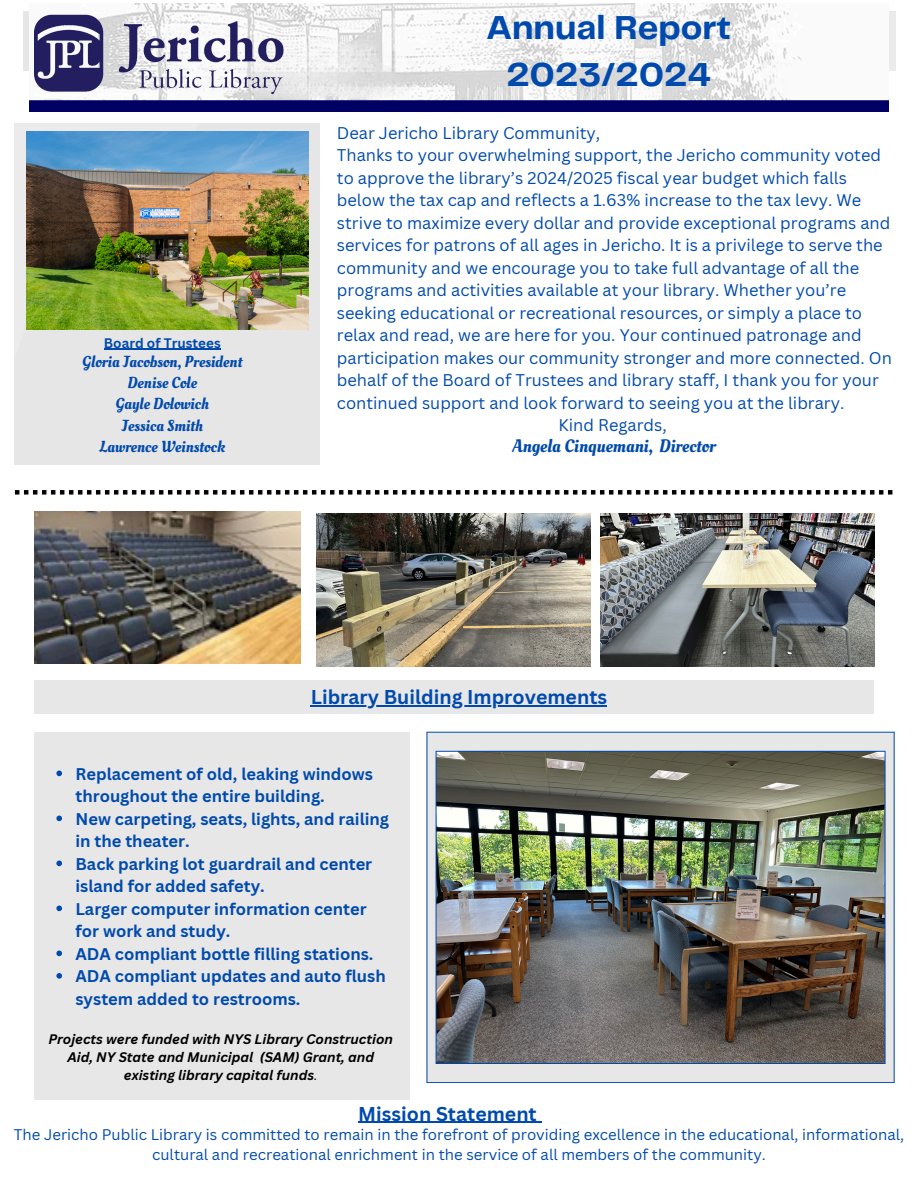
<style>
.page{position:relative;width:918px;height:1188px;background:#fff}
.page>*{position:absolute;margin:0;border:0;box-sizing:border-box;transform-origin:0 0}
.t1{font:700 34.5px/47.2px "Telegraf";color:#004aad;text-align:center}
.t2{font:700 19.5px "Canva Sans";color:#004aad}
.t3{font:18px "Oleo Script";color:#004aad}
.t4{font:16.5px "Canva Sans";color:#004aad}
.t5{font:700 16.5px/22.5px "Canva Sans";color:#004aad}
.t6{font:15.9px/21.3px "Oleo Script";color:#004aad;text-align:center}
.t7{font:15px/20.2px "Canva Sans";color:#004aad;text-align:center}
.t8{font:italic 700 13.5px/18px "Canva Sans";color:#000}
.t9{font:700 13.5px "Canva Sans";color:#004aad}
.s1{font-weight:400}
</style>
<div class="page">
<div style="left:15px;top:123px;width:305px;height:341px;background:#e6e6e6"></div>
<svg style="left:15px;top:490px;width:877px;height:5px"></svg>
<img style="left:34px;top:511px;width:266px;height:153px">
<img style="left:601px;top:513px;width:273px;height:154px">
<img style="left:317px;top:513px;width:274px;height:154px">
<div style="left:34px;top:680px;width:839px;height:33px;background:#e7e7e7"></div>
<div style="left:34px;top:732px;width:376px;height:367px;background:#e7e7e7"></div>
<img style="left:426px;top:732px;width:469px;height:351px">
<img style="left:29px;top:3px;width:860px;height:108px">
<img style="left:34px;top:11px;width:251px;height:83px">
<img style="left:26px;top:131px;width:283px;height:198px">
<hr style="left:104px;top:349px;width:117px;height:1px;background:#004aad">
<svg style="left:56px;top:771px;width:6px;height:5px"></svg>
<svg style="left:56px;top:816px;width:6px;height:5px"></svg>
<svg style="left:56px;top:861px;width:6px;height:5px"></svg>
<svg style="left:56px;top:906px;width:6px;height:5px"></svg>
<svg style="left:56px;top:951px;width:6px;height:5px"></svg>
<svg style="left:56px;top:973px;width:6px;height:6px"></svg>
<hr style="left:358px;top:1122px;width:179px;height:1px;background:#004aad">
<hr style="left:311px;top:705px;width:296px;height:1px;background:#004aad">
<p class="t9" style="left:104px;top:333px;width:118px">Board of Trustees</p>
<h3 class="t6" style="left:82px;top:351px;width:162px">Gloria Jacobson, President<br>Denise Cole<br>Gayle Dolowich<br>Jessica Smith<br>Lawrence Weinstock</h3>
<p class="t1" style="left:486px;top:6px;width:247px">Annual Report<br>2023/2024</p>
<h3 class="t4" style="left:337px;top:121px;width:265px">Dear Jericho Library Community,</h3>
<h3 class="t4" style="left:337px;top:144px;width:546px">Thanks to your overwhelming support, the Jericho community voted</h3>
<h3 class="t4" style="left:337px;top:166px;width:512px">to approve the library’s 2024/2025 fiscal year budget which falls</h3>
<h3 class="t4" style="left:337px;top:189px;width:526px">below the tax cap and reflects a 1.63% increase to the tax levy. We</h3>
<h3 class="t4" style="left:337px;top:211px;width:555px">strive to maximize every dollar and provide exceptional programs and</h3>
<h3 class="t4" style="left:337px;top:234px;width:547px">services for patrons of all ages in Jericho. It is a privilege to serve the</h3>
<h3 class="t4" style="left:337px;top:256px;width:524px">community and we encourage you to take full advantage of all the</h3>
<h3 class="t4" style="left:337px;top:279px;width:511px">programs and activities available at your library. Whether you’re</h3>
<h3 class="t4" style="left:337px;top:301px;width:527px">seeking educational or recreational resources, or simply a place to</h3>
<h3 class="t4" style="left:337px;top:324px;width:526px">relax and read, we are here for you. Your continued patronage and</h3>
<h3 class="t4" style="left:337px;top:346px;width:556px">participation makes our community stronger and more connected. On</h3>
<h3 class="t4" style="left:337px;top:369px;width:543px">behalf of the Board of Trustees and library staff, I thank you for your</h3>
<h3 class="t4" style="left:337px;top:391px;width:509px">continued support and look forward to seeing you at the library.</h3>
<h3 class="t4" style="left:558px;top:414px;width:110px">Kind Regards,</h3>
<h4 class="t3" style="left:512px;top:434px;width:205px">Angela Cinquemani, Director</h4>
<p class="t2" style="left:311px;top:683px;width:298px">Library Building Improvements</p>
<p class="t5" style="left:75px;top:762px;width:299px">Replacement of old, leaking windows throughout the entire building.</p>
<p class="t5" style="left:75px;top:807px;width:315px">New carpeting, seats, lights, and railing in the theater.</p>
<h2 class="t5" style="left:75px;top:852px;width:298px">Back parking lot guardrail and center island for added safety.</h2>
<p class="t5" style="left:75px;top:897px;width:293px">Larger computer information center for work and study.</p>
<p class="t5" style="left:75px;top:942px;width:300px">ADA compliant bottle filling stations.</p>
<p class="t5" style="left:75px;top:964px;width:312px">ADA compliant updates and auto flush system added to restrooms.</p>
<p class="t8" style="left:67px;top:1030px;width:327px;text-indent:-19px">Projects were funded with NYS Library Construction<br>Aid, NY State and Municipal</p>
<p class="t8" style="left:124px;top:1048px;width:252px;text-indent:136px">(SAM) Grant, and existing library capital funds<span class="s1">.</span></p>
<p class="t2" style="left:358px;top:1100px;width:180px">Mission Statement</p>
<h4 class="t7" style="left:14px;top:1124px;width:892px">The Jericho Public Library is committed to remain in the forefront of providing excellence in the educational, informational, cultural and recreational enrichment in the service of all members of the community.</h4>
</div>
